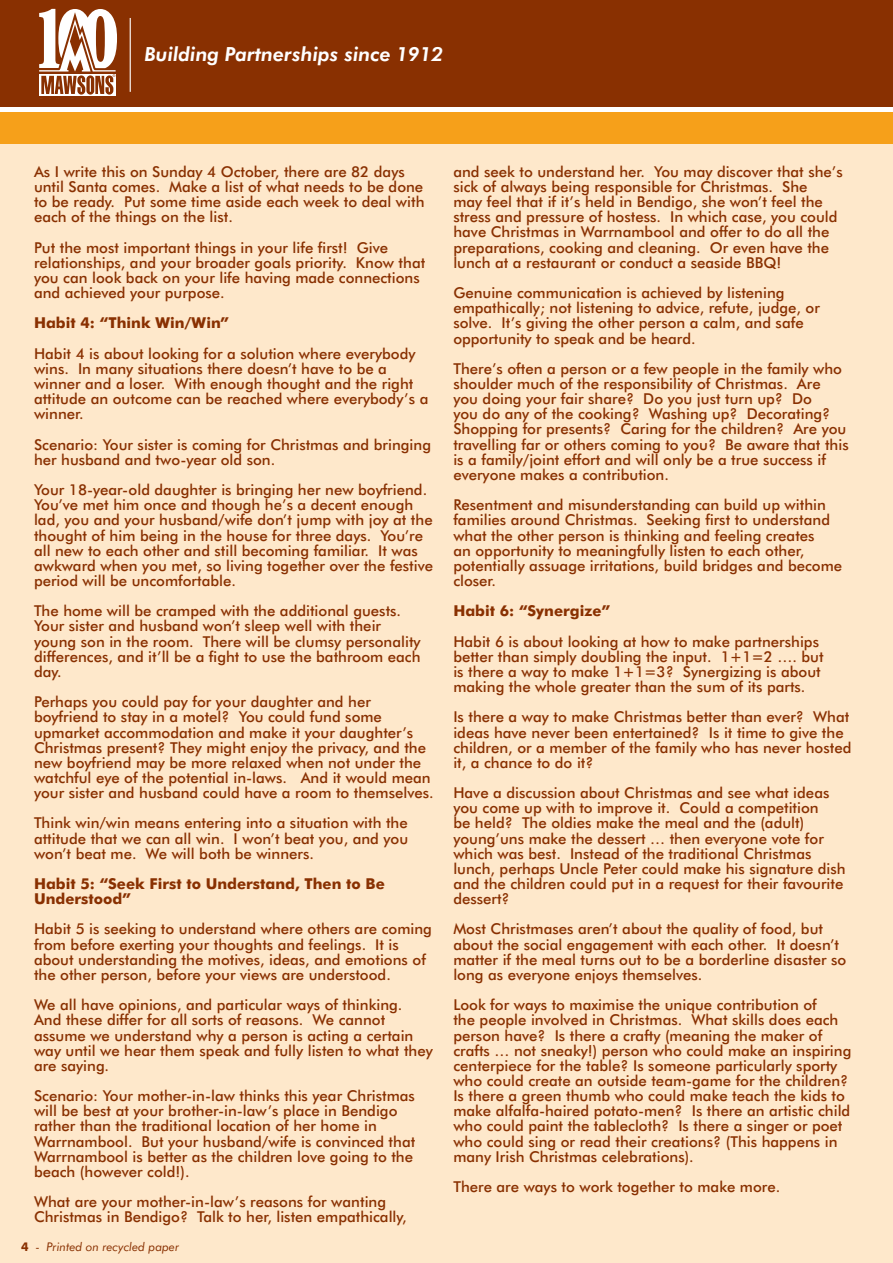
<style>
.page{position:relative;width:893px;height:1263px;background:#fff}
.page>*{position:absolute;margin:0;border:0;box-sizing:border-box;transform-origin:0 0}
.t1{font:italic 800 19.5px "Futura BT";color:#fff}
.t2{font:500 15px/15.1px "Futura BT";color:#893001}
.t3{font:700 15px/15.1px "Futura BT";color:#893001}
.t4{font:italic 12px "Futura BT";color:#893001}
.s1{font-weight:700;font-style:normal}
</style>
<div class="page">
<div style="left:0;top:143px;width:893px;height:1120px;background:#fee8cb"></div>
<div style="left:0;top:0;width:893px;height:106px;background:#893001"></div>
<div style="left:0;top:112px;width:893px;height:32px;background:#f6a01a"></div>
<hr style="left:130px;top:18px;width:1px;height:74px;background:#fff">
<div style="left:39px;top:74px;width:77px;height:22px;background:#fff"></div>
<svg style="left:39px;top:9px;width:78px;height:86px"></svg>
<h1 class="t1" style="left:145px;top:42px;width:300px">Building Partnerships since 1912</h1>
<p class="t2" style="left:34px;top:164px;width:392px">As I write this on Sunday 4 October, there are 82 days until Santa comes. Make a list of what needs to be done to be ready. Put some time aside each week to deal with each of the things on the list.</p>
<p class="t2" style="left:34px;top:240px;width:393px">Put the most important things in your life first! Give relationships, and your broader goals priority. Know that you can look back on your life having made connections and achieved your purpose.</p>
<p class="t3" style="left:34px;top:315px;width:196px">Habit 4: “Think Win/Win”</p>
<p class="t2" style="left:34px;top:346px;width:396px">Habit 4 is about looking for a solution where everybody wins. In many situations there doesn’t have to be a winner and a loser. With enough thought and the right attitude an outcome can be reached where everybody’s a winner.</p>
<p class="t2" style="left:34px;top:437px;width:399px">Scenario: Your sister is coming for Christmas and bringing her husband and two-year old son.</p>
<p class="t2" style="left:34px;top:482px;width:401px">Your 18-year-old daughter is bringing her new boyfriend.<br>You’ve met him once and though he’s a decent enough lad, you and your husband/wife don’t jump with joy at the thought of him being in the house for three days. You’re all new to each other and still becoming familiar. It was awkward when you met, so living together over the festive period will be uncomfortable.</p>
<p class="t2" style="left:34px;top:603px;width:388px">The home will be cramped with the additional guests.<br>Your sister and husband won’t sleep well with their young son in the room. There will be clumsy personality differences, and it’ll be a fight to use the bathroom each day.</p>
<p class="t2" style="left:34px;top:694px;width:401px">Perhaps you could pay for your daughter and her boyfriend to stay in a motel? You could fund some upmarket accommodation and make it your daughter’s Christmas present? They might enjoy the privacy, and the new boyfriend may be more relaxed when not under the watchful eye of the potential in-laws. And it would mean your sister and husband could have a room to themselves.</p>
<p class="t2" style="left:34px;top:815px;width:376px;text-align:justify">Think win/win means entering into a situation with the attitude that we can all win. I won’t beat you, and you won’t beat me. We will both be winners.</p>
<p class="t3" style="left:34px;top:876px;width:352px">Habit 5: “Seek First to Understand, Then to Be<br>Understood”</p>
<p class="t2" style="left:34px;top:921px;width:399px">Habit 5 is seeking to understand where others are coming from before exerting your thoughts and feelings. It is about understanding the motives, ideas, and emotions of the other person, before your views are understood.</p>
<p class="t2" style="left:34px;top:997px;width:400px">We all have opinions, and particular ways of thinking.<br>And these differ for all sorts of reasons. We cannot assume we understand why a person is acting a certain way until we hear them speak and fully listen to what they are saying.</p>
<p class="t2" style="left:34px;top:1088px;width:383px">Scenario: Your mother-in-law thinks this year Christmas will be best at your brother-in-law’s place in Bendigo rather than the traditional location of her home in Warrnambool. But your husband/wife is convinced that Warrnambool is better as the children love going to the beach (however cold!).</p>
<p class="t2" style="left:34px;top:1194px;width:374px">What are your mother-in-law’s reasons for wanting<br>Christmas in Bendigo? Talk to her, listen empathically,</p>
<p class="t4" style="left:21px;top:1240px;width:159px"><span class="s1">4</span> - Printed on recycled paper</p>
<p class="t2" style="left:453px;top:164px;width:391px">and seek to understand her. You may discover that she’s sick of always being responsible for Christmas. She<br>may feel that if it’s held in Bendigo, she won’t feel the stress and pressure of hostess. In which case, you could have Christmas in Warrnambool and offer to do all the preparations, cooking and cleaning. Or even have the lunch at a restaurant or conduct a seaside BBQ!</p>
<p class="t2" style="left:453px;top:285px;width:368px">Genuine communication is achieved by listening empathically; not listening to advice, refute, judge, or solve. It’s giving the other person a calm, and safe opportunity to speak and be heard.</p>
<p class="t2" style="left:453px;top:361px;width:397px">There’s often a person or a few people in the family who shoulder much of the responsibility of Christmas. Are you doing your fair share? Do you just turn up? Do<br>you do any of the cooking? Washing up? Decorating?<br>Shopping for presents? Caring for the children? Are you travelling far or others coming to you? Be aware that this is a family/joint effort and will only be a true success if everyone makes a contribution.</p>
<p class="t2" style="left:453px;top:497px;width:390px">Resentment and misunderstanding can build up within families around Christmas. Seeking first to understand what the other person is thinking and feeling creates<br>an opportunity to meaningfully listen to each other, potentially assuage irritations, build bridges and become closer.</p>
<p class="t3" style="left:453px;top:603px;width:158px">Habit 6: “Synergize”</p>
<p class="t2" style="left:453px;top:633px;width:372px">Habit 6 is about looking at how to make partnerships better than simply doubling the input. 1+1=2 …. but is there a way to make 1+1=3? Synergizing is about making the whole greater than the sum of its parts.</p>
<p class="t2" style="left:453px;top:709px;width:400px">Is there a way to make Christmas better than ever? What ideas have never been entertained? Is it time to give the children, or a member of the family who has never hosted it, a chance to do it?</p>
<p class="t2" style="left:453px;top:785px;width:394px">Have a discussion about Christmas and see what ideas you come up with to improve it. Could a competition<br>be held? The oldies make the meal and the (adult) young’uns make the dessert … then everyone vote for which was best. Instead of the traditional Christmas lunch, perhaps Uncle Peter could make his signature dish and the children could put in a request for their favourite dessert?</p>
<p class="t2" style="left:453px;top:921px;width:394px">Most Christmases aren’t about the quality of food, but about the social engagement with each other. It doesn’t matter if the meal turns out to be a borderline disaster so long as everyone enjoys themselves.</p>
<p class="t2" style="left:453px;top:997px;width:400px">Look for ways to maximise the unique contribution of<br>the people involved in Christmas. What skills does each person have? Is there a crafty (meaning the maker of crafts … not sneaky!) person who could make an inspiring centerpiece for the table? Is someone particularly sporty who could create an outside team-game for the children?<br>Is there a green thumb who could make teach the kids to make alfalfa-haired potato-men? Is there an artistic child who could paint the tablecloth? Is there a singer or poet who could sing or read their creations? (This happens in many Irish Christmas celebrations).</p>
<p class="t2" style="left:453px;top:1179px;width:328px">There are ways to work together to make more.</p>
</div>
